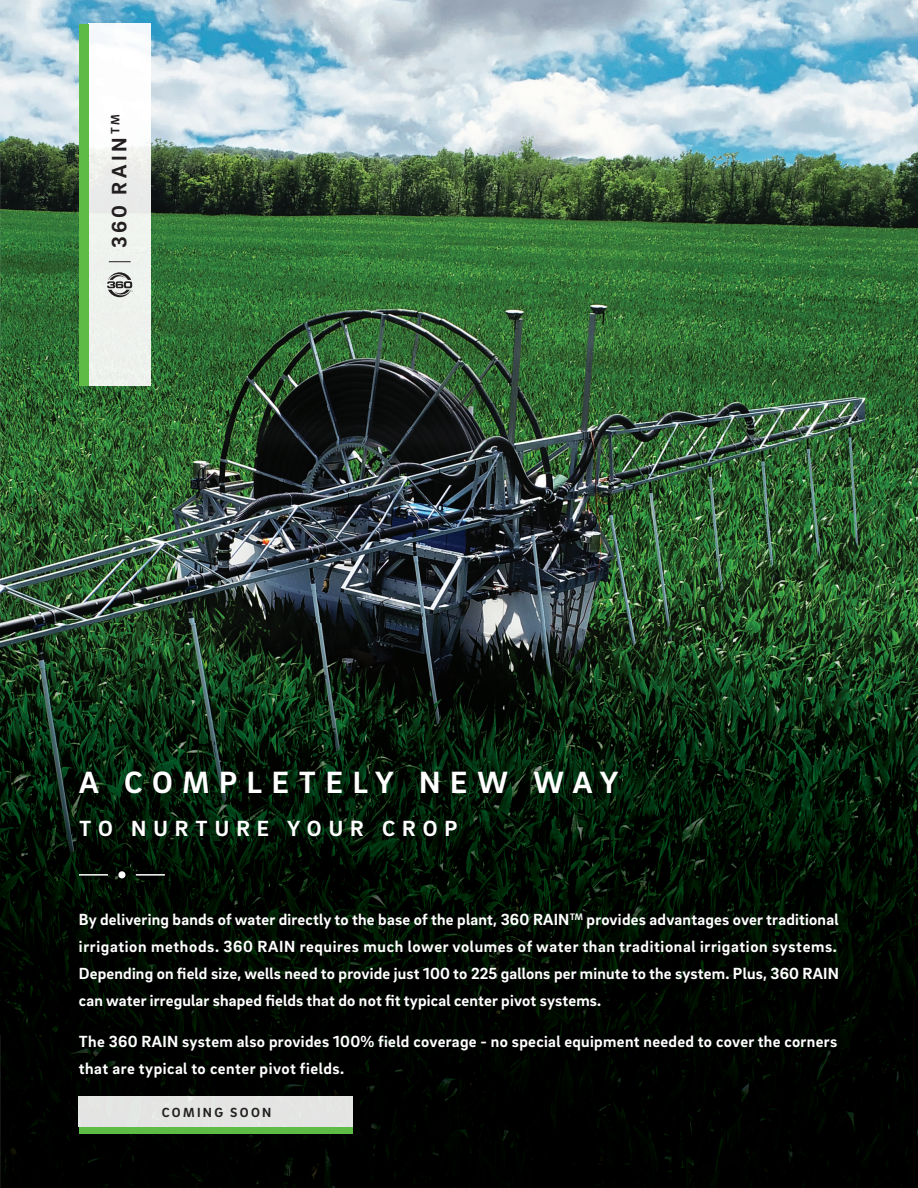
<style>
.page{position:relative;width:918px;height:1188px;background:#fff}
.page>*{position:absolute;margin:0;border:0;box-sizing:border-box;transform-origin:0 0}
.t1{font:700 31.5px "Brix Sans";letter-spacing:.305em;color:#fff}
.t2{font:700 22.5px "Brix Sans";letter-spacing:.31em;color:#fff}
.t3{font:700 21.45px "Brix Sans";letter-spacing:.16em;color:#231f20}
.t4{font:700 16.5px/27px "Brix Sans";letter-spacing:.02em;color:#fff;text-align:justify}
.t5{font:700 13.5px "Brix Sans";letter-spacing:.175em;color:#231f20}
</style>
<div class="page">
<img style="left:0;top:0;width:918px;height:623px">
<img style="left:0;top:623px;width:918px;height:565px">
<img style="left:89px;top:24px;width:62px;height:362px">
<svg style="left:109px;top:261px;width:22px;height:1px"></svg>
<svg style="left:107px;top:272px;width:25px;height:25px"></svg>
<div style="left:79px;top:24px;width:10px;height:362px;background:#5dbb46"></div>
<hr style="left:136px;top:874px;width:29px;height:2px;background:#fff">
<hr style="left:79px;top:874px;width:29px;height:2px;background:#fff">
<div style="left:118px;top:871px;width:7px;height:7px;background:#fff;border-radius:50%"></div>
<div style="left:79px;top:1096px;width:274px;height:31px;background:#e4e5e3"></div>
<div style="left:79px;top:1127px;width:274px;height:7px;background:#5dbb46"></div>
<h3 class="t3" style="left:105px;top:248px;width:135px;rotate:-90deg">360 RAIN<sup>TM</sup></h3>
<h1 class="t1" style="left:79px;top:761px;width:541px">A COMPLETELY NEW WAY</h1>
<h2 class="t2" style="left:79px;top:814px;width:380px">TO NURTURE YOUR CROP</h2>
<p class="t4" style="left:79px;top:905px;width:761px">By delivering bands of water directly to the base of the plant, 360 RAIN<sup>TM</sup> provides advantages over traditional irrigation methods. 360 RAIN requires much lower volumes of water than traditional irrigation systems.<br>Depending on field size, wells need to provide just 100 to 225 gallons per minute to the system. Plus, 360 RAIN can water irregular shaped fields that do not fit typical center pivot systems.</p>
<p class="t4" style="left:79px;top:1027px;width:760px">The 360 RAIN system also provides 100% field coverage - no special equipment needed to cover the corners that are typical to center pivot fields.</p>
<p class="t5" style="left:162px;top:1104px;width:111px">COMING SOON</p>
</div>
